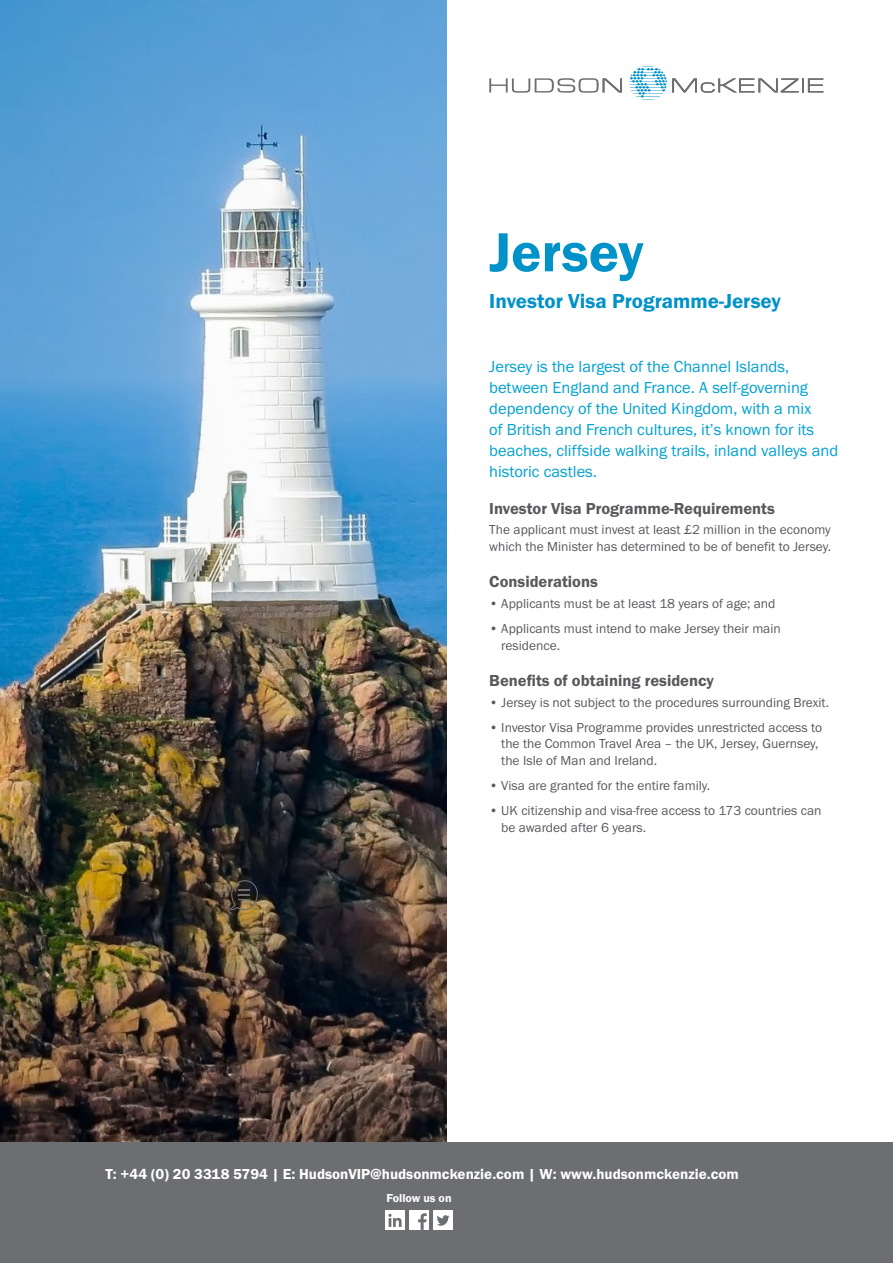
<style>
.page{position:relative;width:893px;height:1263px;background:#fff}
.page>*{position:absolute;margin:0;border:0;box-sizing:border-box;transform-origin:0 0}
.t1{font:600 57px "Franklin Gothic Itc T";color:#0092c8}
.t2{font:600 21px "Franklin Gothic Itc T";color:#0092c8}
.t3{font:16.5px/21px "Franklin Gothic Itc T";color:#00a1d2}
.t4{font:600 16.5px "Franklin Gothic Itc T";color:#58595b}
.t5{font:600 15px "Franklin Gothic Itc T";color:#fff}
.t6{font:13.5px/16.5px "Franklin Gothic Itc T";color:#58595b}
.t7{font:600 12px "Franklin Gothic Itc T";color:#fff}
</style>
<div class="page">
<svg style="left:489px;top:78px;width:133px;height:15px"></svg>
<svg style="left:629px;top:66px;width:194px;height:34px"></svg>
<img style="left:0;top:0;width:446px;height:1142px">
<svg style="left:228px;top:879px;width:30px;height:32px"></svg>
<div style="left:0;top:1142px;width:893px;height:121px;background:#6d6e71"></div>
<div style="left:409px;top:1211px;width:20px;height:19px;background:#fff"></div>
<svg style="left:418px;top:1213px;width:9px;height:17px"></svg>
<div style="left:385px;top:1211px;width:20px;height:19px;background:#fff"></div>
<svg style="left:388px;top:1214px;width:14px;height:13px"></svg>
<div style="left:433px;top:1211px;width:20px;height:19px;background:#fff"></div>
<svg style="left:437px;top:1215px;width:12px;height:11px"></svg>
<h1 class="t1" style="left:489px;top:219px;width:156px">Jersey</h1>
<h2 class="t2" style="left:489px;top:289px;width:293px">Investor Visa Programme-Jersey</h2>
<p class="t3" style="left:489px;top:356px;width:350px">Jersey is the largest of the Channel Islands, between England and France. A self-governing dependency of the United Kingdom, with a mix<br>of British and French cultures, it’s known for its beaches, cliffside walking trails, inland valleys and historic castles.</p>
<p class="t4" style="left:489px;top:499px;width:287px">Investor Visa Programme-Requirements</p>
<p class="t6" style="left:489px;top:521px;width:343px">The applicant must invest at least £2 million in the economy which the Minister has determined to be of benefit to Jersey.</p>
<p class="t4" style="left:489px;top:572px;width:110px">Considerations</p>
<p class="t6" style="left:489px;top:595px;width:288px">• Applicants must be at least 18 years of age; and</p>
<p class="t6" style="left:501px;top:620px;width:281px;text-indent:-12px">• Applicants must intend to make Jersey their main residence.</p>
<p class="t4" style="left:489px;top:671px;width:226px">Benefits of obtaining residency</p>
<p class="t6" style="left:489px;top:694px;width:341px">• Jersey is not subject to the procedures surrounding Brexit.</p>
<p class="t6" style="left:501px;top:719px;width:322px;text-indent:-12px">• Investor Visa Programme provides unrestricted access to the the Common Travel Area – the UK, Jersey, Guernsey, the Isle of Man and Ireland.</p>
<p class="t6" style="left:489px;top:777px;width:222px">• Visa are granted for the entire family.</p>
<p class="t6" style="left:501px;top:802px;width:322px;text-indent:-12px">• UK citizenship and visa-free access to 173 countries can be awarded after 6 years.</p>
<p class="t5" style="left:106px;top:1165px;width:635px">T: +44 (0) 20 3318 5794 | E: HudsonVIP@hudsonmckenzie.com | W: www.hudsonmckenzie.com</p>
<p class="t7" style="left:386px;top:1191px;width:67px">Follow us on</p>
</div>
